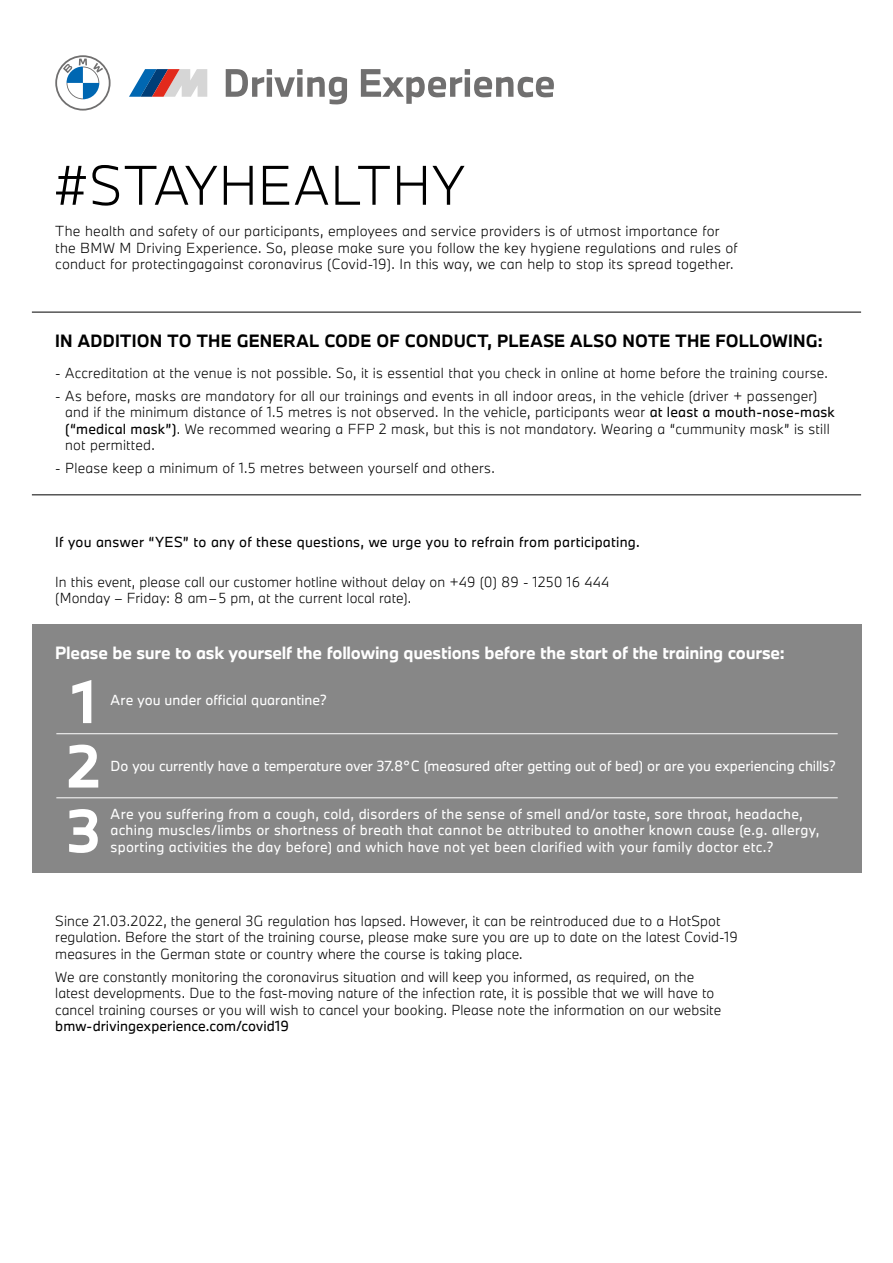
<style>
.page{position:relative;width:893px;height:1263px;background:#fff}
.page>*{position:absolute;margin:0;border:0;box-sizing:border-box;transform-origin:0 0}
.t1{font:700 55.65px/64.5px "BMW Type Next Latin";color:#fff}
.t2{font:300 51.6px "BMW Type Next Latin";letter-spacing:.015em;color:#000}
.t3{font:700 16.5px "BMW Type Next Latin";letter-spacing:-.015em;color:#fff}
.t4{font:700 16.5px "BMW Type Next Latin";letter-spacing:.01em;color:#000}
.t5{font:300 13.5px/16.5px "BMW Type Next Latin";letter-spacing:.01em;color:#000}
.t6{font:13.5px/16.5px "BMW Type Next Latin";letter-spacing:.02em;color:#fff}
.t7{font:13.5px "BMW Type Next Latin";letter-spacing:.02em;color:#000}
.t8{font:13.5px "BMW Type Next Latin";letter-spacing:-.005em;color:#fff}
.s1{font-weight:400}
</style>
<div class="page">
<svg style="left:55px;top:55px;width:56px;height:56px"></svg>
<svg style="left:129px;top:69px;width:78px;height:28px;background:#a19eaf"></svg>
<svg style="left:226px;top:69px;width:121px;height:35px"></svg>
<svg style="left:361px;top:69px;width:193px;height:35px"></svg>
<hr style="left:32px;top:494px;width:829px;height:1px;background:#000">
<hr style="left:32px;top:312px;width:829px;height:1px;background:#000">
<div style="left:32px;top:625px;width:829px;height:248px;background:#878787"></div>
<hr style="left:56px;top:733px;width:782px;height:1px;background:#fff">
<hr style="left:56px;top:797px;width:782px;height:1px;background:#fff">
<h2 class="t2" style="left:54px;top:150px;width:411px">#STAYHEALTHY</h2>
<p class="t5" style="left:55px;top:223px;width:684px">The health and safety of our participants, employees and service providers is of utmost importance for the BMW M Driving Experience. So, please make sure you follow the key hygiene regulations and rules of conduct for protectingagainst coronavirus (Covid-19). In this way, we can help to stop its spread together.</p>
<p class="t4" style="left:55px;top:329px;width:769px">IN ADDITION TO THE GENERAL CODE OF CONDUCT, PLEASE ALSO NOTE THE FOLLOWING:</p>
<p class="t5" style="left:55px;top:364px;width:774px">- Accreditation at the venue is not possible. So, it is essential that you check in online at home before the training course.</p>
<p class="t5" style="left:65px;top:387px;width:771px;text-indent:-10px">- As before, masks are mandatory for all our trainings and events in all indoor areas, in the vehicle (driver + passenger) and if the minimum distance of 1.5 metres is not observed. In the vehicle, participants wear <span class="s1">at least a mouth-nose-mask (“medical mask”)</span>. We recommed wearing a FFP 2 mask, but this is not mandatory. Wearing a “cummunity mask” is still not permitted.</p>
<p class="t5" style="left:55px;top:460px;width:441px">- Please keep a minimum of 1.5 metres between yourself and others.</p>
<p class="t7" style="left:55px;top:533px;width:586px">If you answer “YES” to any of these questions, we urge you to refrain from participating.</p>
<p class="t5" style="left:55px;top:573px;width:556px">In this event, please call our customer hotline without delay on +49 (0) 89 - 1250 16 444 (Monday – Friday: 8 am–5 pm, at the current local rate).</p>
<p class="t3" style="left:55px;top:641px;width:731px">Please be sure to ask yourself the following questions before the start of the training course:</p>
<h1 class="t1" style="left:72px;top:669px;width:25px">1</h1>
<h1 class="t1" style="left:67px;top:733px;width:36px">2<br>3</h1>
<p class="t6" style="left:111px;top:691px;width:218px">Are you under official quarantine?</p>
<p class="t8" style="left:111px;top:757px;width:727px">Do you currently have a temperature over 37.8°C (measured after getting out of bed) or are you experiencing chills?</p>
<p class="t6" style="left:111px;top:805px;width:710px">Are you suffering from a cough, cold, disorders of the sense of smell and/or taste, sore throat, headache, aching muscles/limbs or shortness of breath that cannot be attributed to another known cause (e.g. allergy, sporting activities the day before) and which have not yet been clarified with your family doctor etc.?</p>
<p class="t5" style="left:55px;top:912px;width:684px">Since 21.03.2022, the general 3G regulation has lapsed. However, it can be reintroduced due to a HotSpot regulation. Before the start of the training course, please make sure you are up to date on the latest Covid-19 measures in the German state or country where the course is taking place.</p>
<p class="t5" style="left:55px;top:968px;width:667px">We are constantly monitoring the coronavirus situation and will keep you informed, as required, on the latest developments. Due to the fast-moving nature of the infection rate, it is possible that we will have to cancel training courses or you will wish to cancel your booking. Please note the information on our website</p>
<p class="t7" style="left:55px;top:1017px;width:235px">bmw-drivingexperience.com/covid19</p>
</div>
